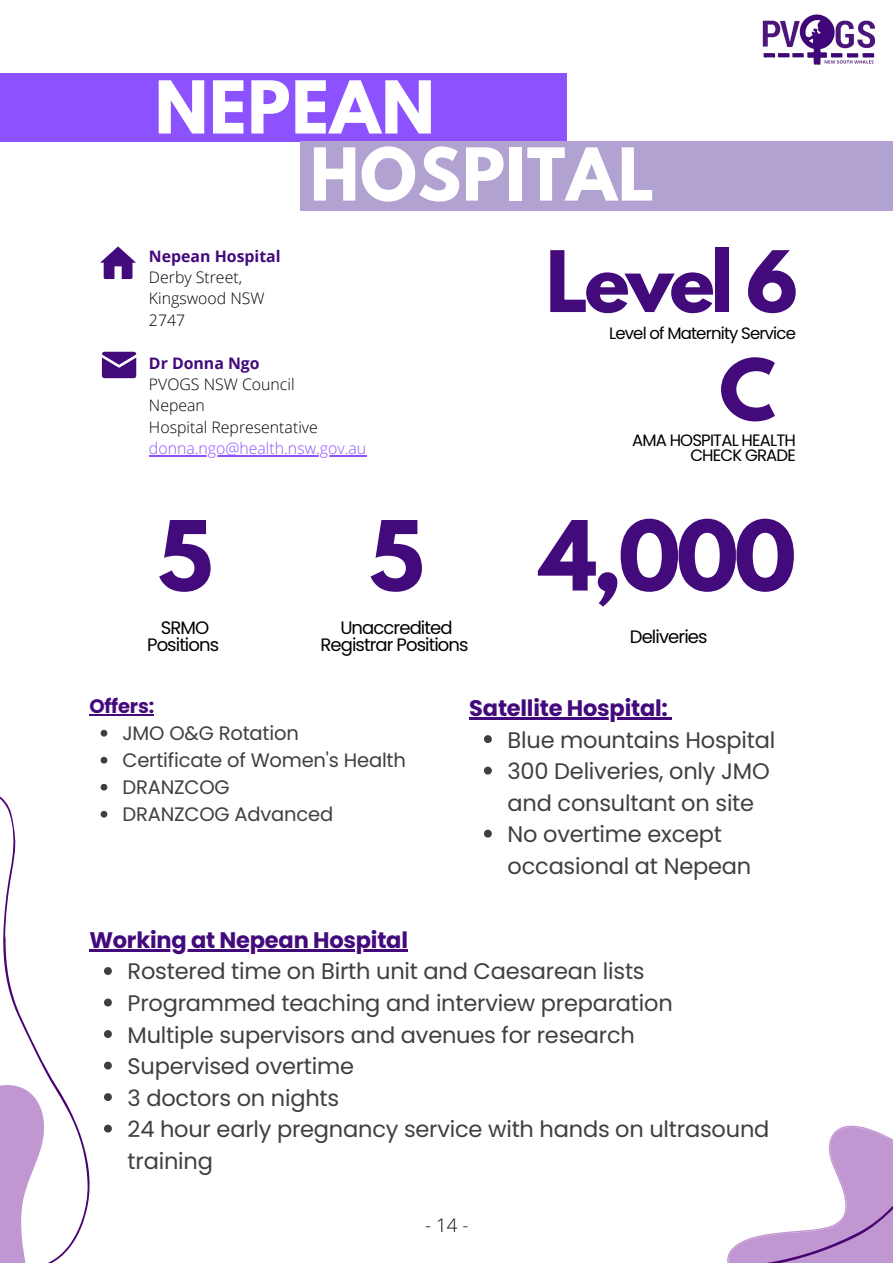
<style>
.page{position:relative;width:893px;height:1263px;background:#fff}
.page>*{position:absolute;margin:0;border:0;box-sizing:border-box;transform-origin:0 0}
.t1{font:700 85.5px "League Spartan";color:#430a7c}
.t2{font:700 75px "League Spartan";letter-spacing:-.05em;color:#430a7c}
.t3{font:700 64.5px/67.1px "League Spartan";letter-spacing:.015em;color:#fff}
.t4{font:22.5px/31.5px "Poppins";letter-spacing:-.01em;color:#3d3f42}
.t5{font:700 22.5px "Poppins";letter-spacing:-.01em;color:#430a7c}
.t6{font:19.5px/27px "Poppins";letter-spacing:-.01em;color:#3d3f42}
.t7{font:700 19.5px "Poppins";letter-spacing:-.01em;color:#430a7c}
.t8{font:300 18.75px "Open Sans";color:#000}
.t9{font:18px/16.9px "Poppins";letter-spacing:-.05em;color:#000;text-align:center}
.t10{font:16.5px/14.6px "Poppins";letter-spacing:-.05em;color:#000;text-align:right}
.t11{font:300 15.83px/21.4px "Open Sans";color:#000}
.t12{font:300 15.83px "Open Sans";color:#8c52ff}
.t13{font:700 15.83px "Open Sans";color:#430a7c}
</style>
<div class="page">
<div style="left:0;top:73px;width:566px;height:68px;background:#8c52ff"></div>
<div style="left:300px;top:141px;width:593px;height:70px;background:#b2a2d2"></div>
<svg style="left:102px;top:352px;width:34px;height:26px"></svg>
<svg style="left:100px;top:246px;width:36px;height:33px"></svg>
<hr style="left:149px;top:455px;width:217px;height:1px;background:#8c52ff">
<svg style="left:104px;top:967px;width:8px;height:8px"></svg>
<svg style="left:104px;top:998px;width:8px;height:8px"></svg>
<svg style="left:104px;top:1030px;width:8px;height:8px"></svg>
<svg style="left:104px;top:1061px;width:8px;height:8px"></svg>
<svg style="left:104px;top:1093px;width:8px;height:8px"></svg>
<svg style="left:104px;top:1125px;width:8px;height:7px"></svg>
<hr style="left:89px;top:949px;width:319px;height:2px;background:#430a7c">
<svg style="left:101px;top:730px;width:6px;height:6px"></svg>
<svg style="left:101px;top:757px;width:6px;height:6px"></svg>
<svg style="left:101px;top:784px;width:6px;height:7px"></svg>
<svg style="left:101px;top:811px;width:6px;height:7px"></svg>
<hr style="left:89px;top:714px;width:65px;height:1px;background:#430a7c">
<img style="left:762px;top:14px;width:114px;height:51px">
<svg style="left:0;top:796px;width:92px;height:467px"></svg>
<svg style="left:727px;top:1125px;width:166px;height:138px"></svg>
<svg style="left:484px;top:735px;width:8px;height:8px"></svg>
<svg style="left:484px;top:767px;width:8px;height:7px"></svg>
<svg style="left:484px;top:830px;width:8px;height:7px"></svg>
<hr style="left:469px;top:717px;width:198px;height:2px;background:#430a7c">
<h3 class="t3" style="left:310px;top:82px;width:346px;text-indent:-155px">NEPEAN<br>HOSPITAL</h3>
<p class="t13" style="left:149px;top:245px;width:133px">Nepean Hospital</p>
<p class="t11" style="left:149px;top:266px;width:117px">Derby Street,<br>Kingswood NSW<br>2747</p>
<p class="t13" style="left:149px;top:352px;width:112px">Dr Donna Ngo</p>
<p class="t11" style="left:149px;top:373px;width:170px">PVOGS NSW Council<br>Nepean<br>Hospital Representative</p>
<p class="t12" style="left:149px;top:437px;width:219px">donna.ngo@health.nsw.gov.au</p>
<h1 class="t1" style="left:158px;top:514px;width:56px">5</h1>
<h1 class="t1" style="left:369px;top:514px;width:56px">5</h1>
<p class="t9" style="left:320px;top:620px;width:150px">Unaccredited<br>Registrar Positions</p>
<p class="t9" style="left:147px;top:620px;width:74px">SRMO<br>Positions</p>
<h2 class="t2" style="left:546px;top:245px;width:254px">Level 6</h2>
<p class="t10" style="left:609px;top:326px;width:188px">Level of Maternity Service</p>
<h2 class="t2" style="left:719px;top:353px;width:58px">C</h2>
<p class="t10" style="left:632px;top:433px;width:165px">AMA HOSPITAL HEALTH<br>CHECK GRADE</p>
<h1 class="t1" style="left:540px;top:514px;width:258px">4,000</h1>
<p class="t9" style="left:630px;top:628px;width:79px">Deliveries</p>
<p class="t7" style="left:89px;top:692px;width:66px">Offers:</p>
<p class="t6" style="left:122px;top:720px;width:285px">JMO O&amp;G Rotation<br>Certificate of Women's Health<br>DRANZCOG<br>DRANZCOG Advanced</p>
<p class="t5" style="left:89px;top:924px;width:320px">Working at Nepean Hospital</p>
<p class="t5" style="left:469px;top:692px;width:200px">Satellite Hospital:</p>
<p class="t4" style="left:507px;top:724px;width:269px">Blue mountains Hospital<br>300 Deliveries, only JMO and consultant on site<br>No overtime except occasional at Nepean</p>
<p class="t4" style="left:128px;top:956px;width:643px">Rostered time on Birth unit and Caesarean lists Programmed teaching and interview preparation<br>Multiple supervisors and avenues for research<br>Supervised overtime<br>3 doctors on nights<br>24 hour early pregnancy service with hands on ultrasound training</p>
<p class="t8" style="left:425px;top:1211px;width:45px">-14-</p>
</div>
